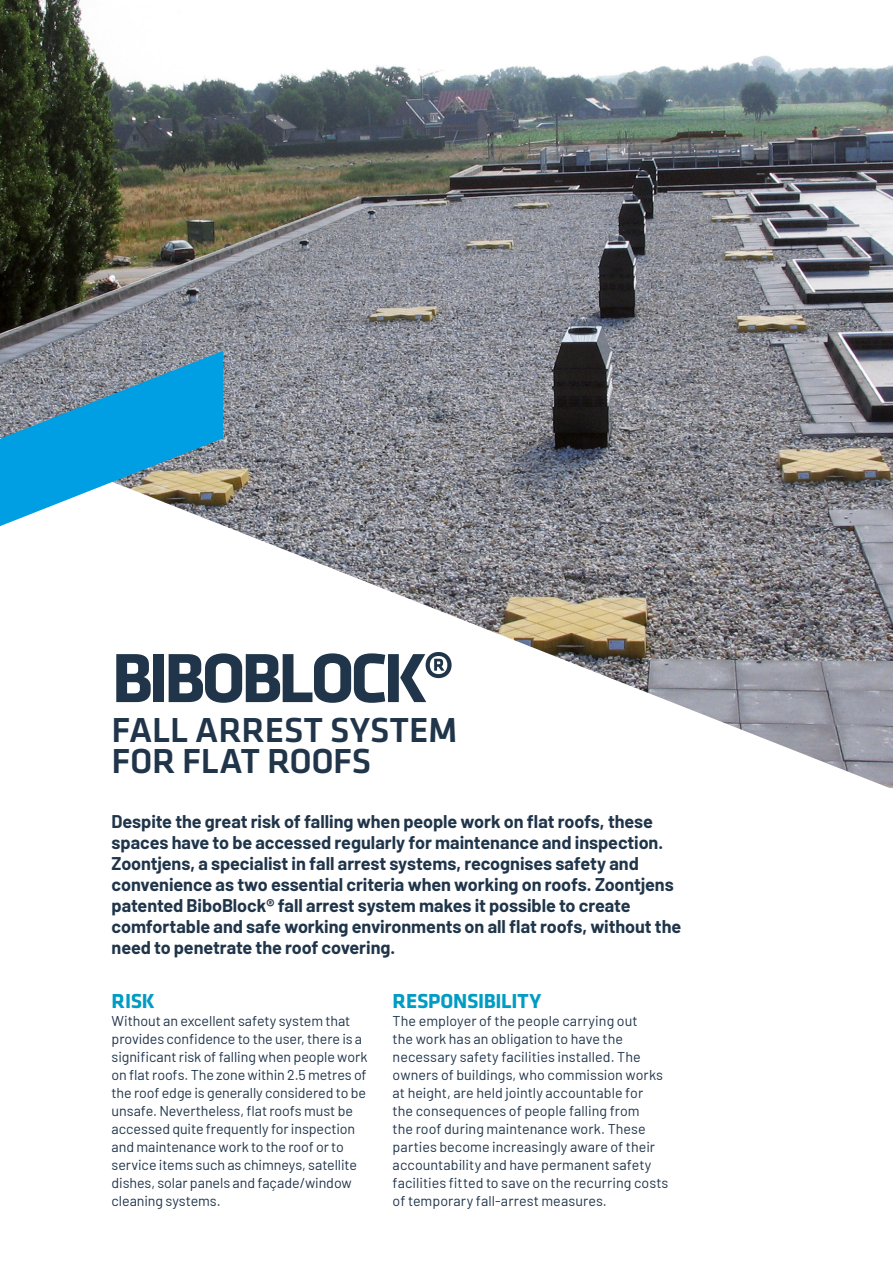
<style>
.page{position:relative;width:893px;height:1263px;background:#fff}
.page>*{position:absolute;margin:0;border:0;box-sizing:border-box;transform-origin:0 0}
.t1{font:700 72px "Klavika";letter-spacing:-.06em;color:#20354a}
.t2{font:500 36px/31.3px "Klavika";letter-spacing:-.005em;color:#20354a}
.t3{font:700 21px "Klavika";letter-spacing:-.01em;color:#009cc4}
.t4{font:700 18px/21px "Barlow";letter-spacing:-.005em;color:#20354a}
.t5{font:14.25px/18px "Barlow";color:#20354a}
</style>
<div class="page">
<img style="left:0;top:0;width:893px;height:789px">
<svg style="left:0;top:351px;width:223px;height:175px;background:#55a3c6"></svg>
<h1 class="t1" style="left:112px;top:639px;width:345px">BIBOBLOCK®</h1>
<h2 class="t2" style="left:112px;top:715px;width:347px">FALL ARREST SYSTEM<br>FOR FLAT ROOFS</h2>
<p class="t4" style="left:112px;top:810px;width:571px">Despite the great risk of falling when people work on flat roofs, these spaces have to be accessed regularly for maintenance and inspection.<br>Zoontjens, a specialist in fall arrest systems, recognises safety and convenience as two essential criteria when working on roofs. Zoontjens patented BiboBlock® fall arrest system makes it possible to create comfortable and safe working environments on all flat roofs, without the need to penetrate the roof covering.</p>
<h3 class="t3" style="left:112px;top:990px;width:45px">RISK</h3>
<p class="t5" style="left:112px;top:1011px;width:257px">Without an excellent safety system that provides confidence to the user, there is a significant risk of falling when people work on flat roofs. The zone within 2.5 metres of the roof edge is generally considered to be unsafe. Nevertheless, flat roofs must be accessed quite frequently for inspection and maintenance work to the roof or to service items such as chimneys, satellite dishes, solar panels and façade/window cleaning systems.</p>
<h3 class="t3" style="left:393px;top:990px;width:150px">RESPONSIBILITY</h3>
<p class="t5" style="left:393px;top:1011px;width:277px">The employer of the people carrying out<br>the work has an obligation to have the necessary safety facilities installed. The owners of buildings, who commission works at height, are held jointly accountable for<br>the consequences of people falling from<br>the roof during maintenance work. These parties become increasingly aware of their accountability and have permanent safety facilities fitted to save on the recurring costs of temporary fall-arrest measures.</p>
</div>
